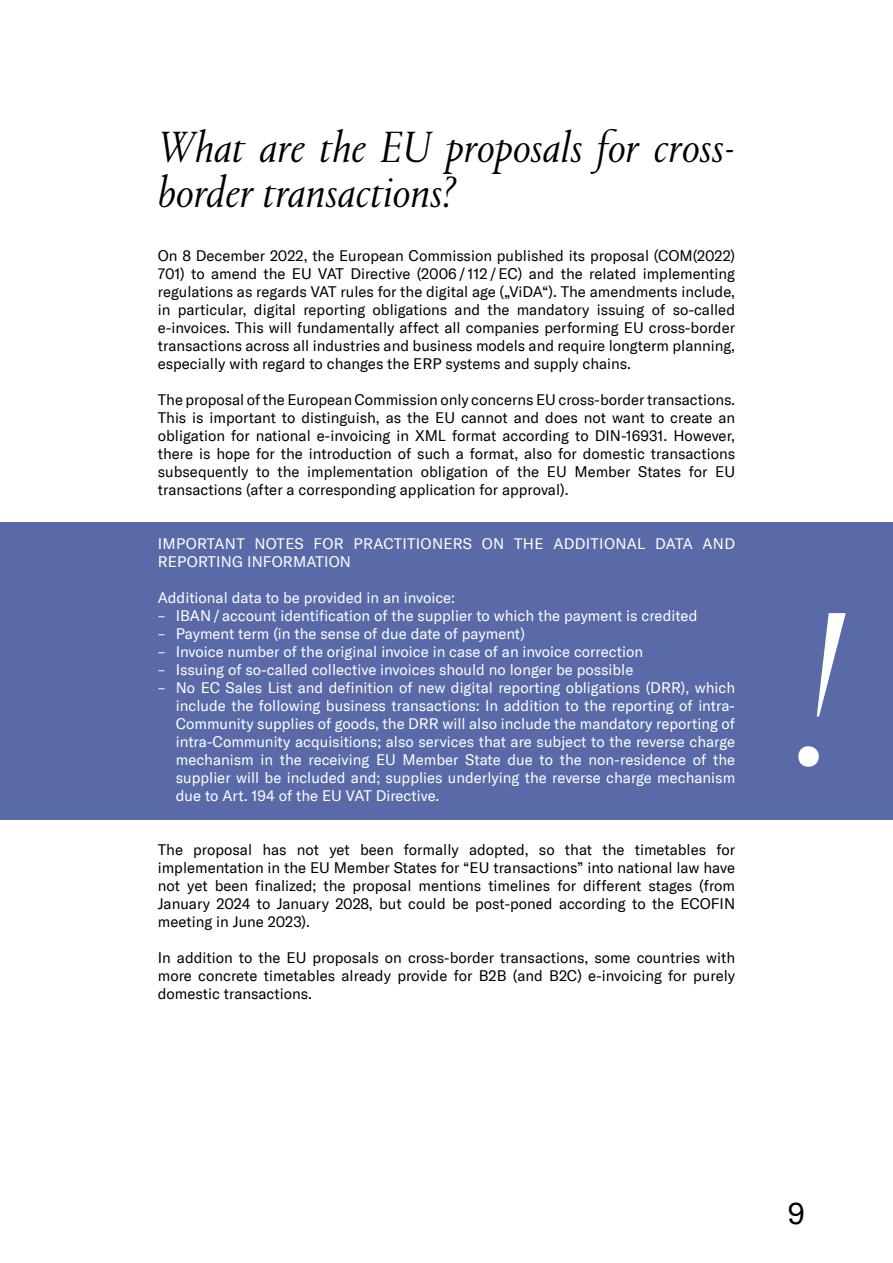
<style>
.page{position:relative;width:893px;height:1263px;background:#fff}
.page>*{position:absolute;margin:0;border:0;box-sizing:border-box;transform-origin:0 0}
.t1{font:italic 300 229.5px "Portrait TT";color:#fff}
.t2{font:italic 300 45px/45px "Portrait TT";color:#000}
.t3{font:30px "GT America";color:#000}
.t4{font:15px/18px "GT America";color:#000;text-align:justify}
.t5{font:15px/18px "GT America";color:#fff;text-align:justify}
.t6{font:15px/18px "GT America";letter-spacing:.02em;color:#fff}
</style>
<div class="page">
<div style="left:0;top:522px;width:893px;height:297px;background:#5a6aa8"></div>
<h2 class="t2" style="left:158px;top:124px;width:579px">What are the EU proposals for cross&shy;border transactions?</h2>
<p class="t4" style="left:158px;top:247px;width:579px">On 8 December 2022, the European Commission published its proposal (COM(2022)<br>701) to amend the EU VAT Directive (2006 / 112 / EC) and the related implementing regulations as regards VAT rules for the digital age („ViDA“). The amendments include, in particular, digital reporting obligations and the mandatory issuing of so-called e-invoices. This will fundamentally affect all companies performing EU cross-border transactions across all industries and business models and require longterm planning, especially with regard to changes the ERP systems and supply chains.</p>
<p class="t4" style="left:158px;top:391px;width:579px">The proposal of the European Commission only concerns EU cross-border transactions.<br>This is important to distinguish, as the EU cannot and does not want to create an obligation for national e-invoicing in XML format according to DIN-16931. However, there is hope for the introduction of such a format, also for domestic transactions subsequently to the implementation obligation of the EU Member States for EU transactions (after a corresponding application for approval).</p>
<p class="t6" style="left:158px;top:535px;width:579px">IMPORTANT NOTES FOR PRACTITIONERS ON THE ADDITIONAL DATA AND<br>REPORTING INFORMATION</p>
<p class="t5" style="left:158px;top:589px;width:299px">Additional data to be provided in an invoice:</p>
<p class="t5" style="left:158px;top:607px;width:541px">– IBAN / account identification of the supplier to which the payment is credited</p>
<p class="t5" style="left:158px;top:625px;width:369px">– Payment term (in the sense of due date of payment)</p>
<p class="t5" style="left:158px;top:643px;width:487px">– Invoice number of the original invoice in case of an invoice correction</p>
<p class="t5" style="left:158px;top:661px;width:477px">– Issuing of so-called collective invoices should no longer be possible</p>
<p class="t5" style="left:176px;top:679px;width:561px;text-indent:-18px">– No EC Sales List and definition of new digital reporting obligations (DRR), which include the following business transactions: In addition to the reporting of intra-Community supplies of goods, the DRR will also include the mandatory reporting of intra-Community acquisitions; also services that are subject to the reverse charge mechanism in the receiving EU Member State due to the non-residence of the supplier will be included and; supplies underlying the reverse charge mechanism due to Art. 194 of the EU VAT Directive.</p>
<p class="t4" style="left:158px;top:841px;width:579px">The proposal has not yet been formally adopted, so that the timetables for implementation in the EU Member States for “EU transactions” into national law have not yet been finalized; the proposal mentions timelines for different stages (from January 2024 to January 2028, but could be post-poned according to the ECOFIN meeting in June 2023).</p>
<p class="t4" style="left:158px;top:949px;width:579px">In addition to the EU proposals on cross-border transactions, some countries with more concrete timetables already provide for B2B (and B2C) e-invoicing for purely domestic transactions.</p>
<h1 class="t1" style="left:796px;top:538px;width:49px">!</h1>
<h3 class="t3" style="left:788px;top:1196px;width:19px">9</h3>
</div>
